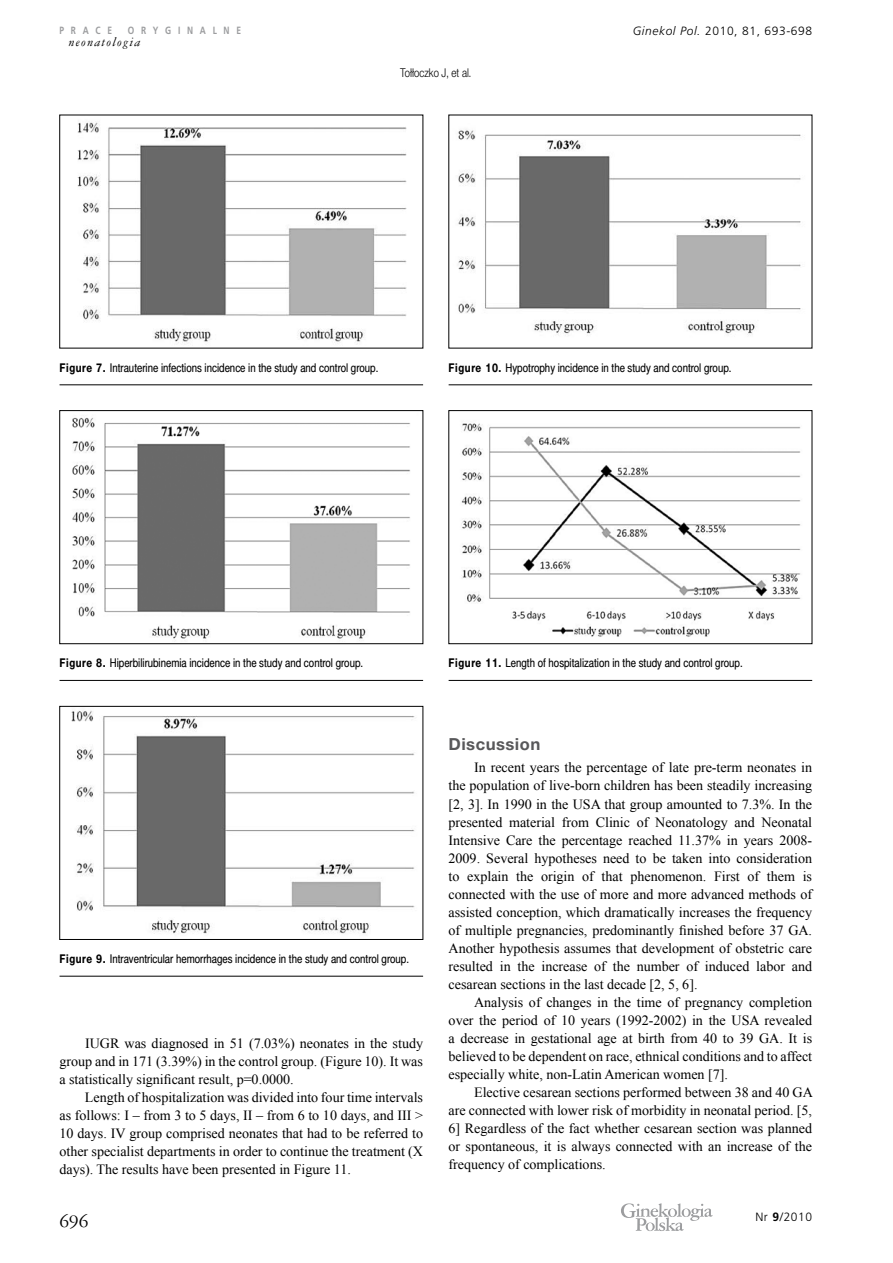
<style>
.page{position:relative;width:893px;height:1263px;background:#fff}
.page>*{position:absolute;margin:0;border:0;box-sizing:border-box;transform-origin:0 0}
.t1{font:19.5px "American Garamond PL";color:#000}
.t2{font:700 16.5px "Switzer EFN";letter-spacing:.025em;color:#58585a}
.t3{font:14.1px "Times New Roman";color:#000}
.t4{font:italic 13.5px "American Garamond PL";letter-spacing:.1em;color:#000}
.t5{font:12px "Switzer Cnd EFN";color:#000}
.t6{font:300 12px "Pfrutiger";letter-spacing:.05em;color:#000}
.t7{font:12px "Switzer Cnd EFN Light";color:#000}
.t8{font:700 10.5px "Pfrutiger";letter-spacing:.8em;color:#9c9d9f;scale:.8 1}
.s1{font-style:italic}
.s2{font-weight:700}
</style>
<div class="page">
<svg style="left:621px;top:1203px;width:92px;height:28px"></svg>
<img style="left:77px;top:122px;width:330px;height:221px">
<hr style="left:60px;top:385px;width:363px;height:1px;background:#000">
<img style="left:458px;top:129px;width:343px;height:207px">
<hr style="left:449px;top:385px;width:363px;height:1px;background:#000">
<img style="left:72px;top:417px;width:338px;height:224px">
<div style="left:60px;top:410px;width:363px;height:234px;border:1px solid #000"></div>
<hr style="left:60px;top:680px;width:363px;height:1px;background:#000">
<img style="left:461px;top:423px;width:340px;height:214px">
<div style="left:449px;top:410px;width:363px;height:234px;border:1px solid #000"></div>
<hr style="left:449px;top:680px;width:363px;height:1px;background:#000">
<img style="left:71px;top:710px;width:344px;height:224px">
<div style="left:60px;top:706px;width:363px;height:234px;border:1px solid #000"></div>
<hr style="left:60px;top:976px;width:363px;height:1px;background:#000">
<p class="t8" style="left:60px;top:24px;width:67px">PRACE</p>
<p class="t8" style="left:128px;top:24px;width:143px">ORYGINALNE</p>
<p class="t4" style="left:69px;top:34px;width:73px">neonatologia</p>
<p class="t7" style="left:400px;top:65px;width:73px">Tołłoczko J, et al.</p>
<p class="t6" style="left:633px;top:24px;width:181px"><span class="s1">Ginekol Pol.</span> 2010, 81, 693-698</p>
<p class="t5" style="left:60px;top:361px;width:320px"><span class="s2">Figure 7.</span> Intrauterine infections incidence in the study and control group.</p>
<p class="t5" style="left:449px;top:361px;width:284px"><span class="s2">Figure 10.</span> Hypotrophy incidence in the study and control group.</p>
<p class="t5" style="left:60px;top:656px;width:305px"><span class="s2">Figure 8.</span> Hiperbilirubinemia incidence in the study and control group.</p>
<p class="t5" style="left:449px;top:656px;width:296px"><span class="s2">Figure 11.</span> Length of hospitalization in the study and control group.</p>
<p class="t5" style="left:60px;top:952px;width:351px"><span class="s2">Figure 9.</span> Intraventricular hemorrhages incidence in the study and control group.</p>
<p class="t3" style="left:85px;top:1033px;width:340px">IUGR was diagnosed in 51 (7.03%) neonates in the study</p>
<p class="t3" style="left:60px;top:1051px;width:365px">group and in 171 (3.39%) in the control group. (Figure 10). It was</p>
<p class="t3" style="left:59px;top:1069px;width:236px">a statistically significant result, p=0.0000.</p>
<p class="t3" style="left:85px;top:1087px;width:340px">Length of hospitalization was divided into four time intervals</p>
<p class="t3" style="left:59px;top:1105px;width:365px">as follows: I – from 3 to 5 days, II – from 6 to 10 days, and III &gt;</p>
<p class="t3" style="left:60px;top:1123px;width:365px">10 days. IV group comprised neonates that had to be referred to</p>
<p class="t3" style="left:59px;top:1141px;width:365px">other specialist departments in order to continue the treatment (X</p>
<p class="t3" style="left:59px;top:1159px;width:293px">days). The results have been presented in Figure 11.</p>
<p class="t1" style="left:60px;top:1209px;width:30px">696</p>
<p class="t2" style="left:449px;top:734px;width:93px">Discussion</p>
<p class="t3" style="left:474px;top:758px;width:340px">In recent years the percentage of late pre-term neonates in</p>
<p class="t3" style="left:449px;top:776px;width:365px">the population of live-born children has been steadily increasing</p>
<p class="t3" style="left:449px;top:794px;width:365px">[2, 3]. In 1990 in the USA that group amounted to 7.3%. In the</p>
<p class="t3" style="left:449px;top:812px;width:365px">presented material from Clinic of Neonatology and Neonatal</p>
<p class="t3" style="left:449px;top:830px;width:365px">Intensive Care the percentage reached 11.37% in years 2008-</p>
<p class="t3" style="left:449px;top:848px;width:365px">2009. Several hypotheses need to be taken into consideration</p>
<p class="t3" style="left:449px;top:866px;width:365px">to explain the origin of that phenomenon. First of them is</p>
<p class="t3" style="left:449px;top:884px;width:365px">connected with the use of more and more advanced methods of</p>
<p class="t3" style="left:449px;top:902px;width:365px">assisted conception, which dramatically increases the frequency</p>
<p class="t3" style="left:449px;top:920px;width:365px">of multiple pregnancies, predominantly finished before 37 GA.</p>
<p class="t3" style="left:449px;top:938px;width:365px">Another hypothesis assumes that development of obstetric care</p>
<p class="t3" style="left:449px;top:956px;width:365px">resulted in the increase of the number of induced labor and</p>
<p class="t3" style="left:449px;top:974px;width:250px">cesarean sections in the last decade [2, 5, 6].</p>
<p class="t3" style="left:474px;top:992px;width:340px">Analysis of changes in the time of pregnancy completion</p>
<p class="t3" style="left:449px;top:1010px;width:365px">over the period of 10 years (1992-2002) in the USA revealed</p>
<p class="t3" style="left:449px;top:1028px;width:365px">a decrease in gestational age at birth from 40 to 39 GA. It is</p>
<p class="t3" style="left:449px;top:1046px;width:365px">believed to be dependent on race, ethnical conditions and to affect</p>
<p class="t3" style="left:449px;top:1064px;width:281px">especially white, non-Latin American women [7].</p>
<p class="t3" style="left:474px;top:1082px;width:340px">Elective cesarean sections performed between 38 and 40 GA</p>
<p class="t3" style="left:449px;top:1100px;width:365px">are connected with lower risk of morbidity in neonatal period. [5,</p>
<p class="t3" style="left:449px;top:1118px;width:365px">6] Regardless of the fact whether cesarean section was planned</p>
<p class="t3" style="left:449px;top:1136px;width:365px">or spontaneous, it is always connected with an increase of the</p>
<p class="t3" style="left:449px;top:1154px;width:159px">frequency of complications.</p>
<p class="t6" style="left:755px;top:1211px;width:58px">Nr <span class="s2">9</span>/2010</p>
</div>
